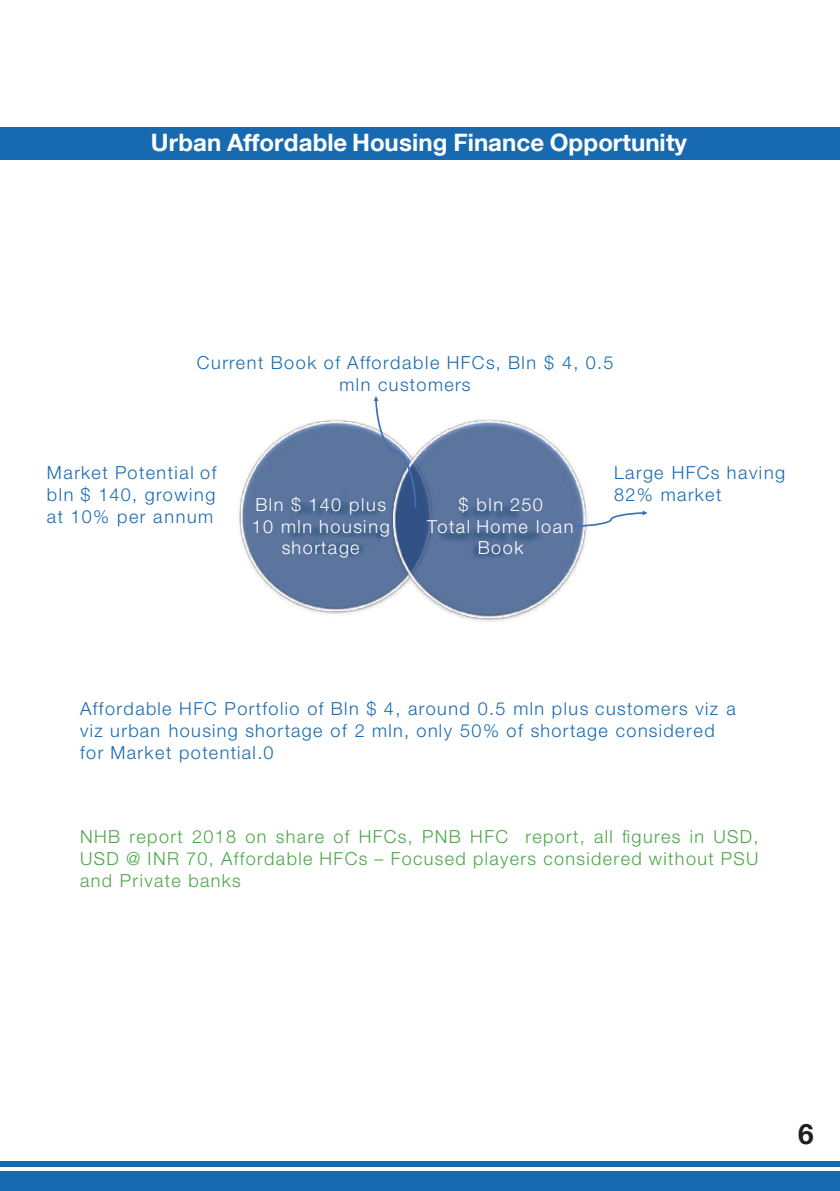
<style>
.page{position:relative;width:840px;height:1191px;background:#fff}
.page>*{position:absolute;margin:0;border:0;box-sizing:border-box;transform-origin:0 0}
.t1{font:700 28px "Helvetica Neue LT Com";color:#231f20}
.t2{font:700 24px "Helvetica Neue LT Com";letter-spacing:.005em;color:#fff}
.t3{font:300 18px/21.6px "Helvetica Neue LT Std";letter-spacing:.075em;color:#176ab0}
.t4{font:300 18px/21.6px "Helvetica Neue LT Std";letter-spacing:.075em;color:#4ba746;text-align:justify}
.t5{font:300 18px/21.6px "Helvetica Neue LT Std";letter-spacing:.09em;color:#fff;text-align:center}
</style>
<div class="page">
<div style="left:0;top:1171px;width:839px;height:20px;background:#176ab0"></div>
<div style="left:0;top:1161px;width:839px;height:5px;background:#176ab0"></div>
<div style="left:0;top:128px;width:839px;height:32px;background:#176ab0"></div>
<img style="left:238px;top:420px;width:147px;height:195px">
<img style="left:385px;top:419px;width:202px;height:203px">
<svg style="left:373px;top:396px;width:44px;height:113px"></svg>
<svg style="left:572px;top:510px;width:75px;height:18px"></svg>
<h2 class="t2" style="left:151px;top:127px;width:537px">Urban Affordable Housing Finance Opportunity</h2>
<p class="t3" style="left:197px;top:351px;width:417px;text-align:center">Current Book of Affordable HFCs, Bln $ 4, 0.5 mln customers</p>
<p class="t3" style="left:47px;top:462px;width:171px;text-align:justify">Market Potential of bln $ 140, growing at 10% per annum</p>
<p class="t5" style="left:252px;top:493px;width:139px">Bln $ 140 plus<br>10 mln housing shortage</p>
<p class="t5" style="left:427px;top:493px;width:148px">$ bln 250<br>Total Home loan<br>Book</p>
<p class="t3" style="left:614px;top:462px;width:172px">Large HFCs having<br>82% market</p>
<p class="t3" style="left:80px;top:698px;width:656px">Affordable HFC Portfolio of Bln $ 4, around 0.5 mln plus customers viz a viz urban housing shortage of 2 mln, only 50% of shortage considered for Market potential.0</p>
<p class="t4" style="left:80px;top:825px;width:679px">NHB report 2018 on share of HFCs, PNB HFC report, all figures in USD, USD @ INR 70, Affordable HFCs – Focused players considered without PSU and Private banks</p>
<h1 class="t1" style="left:797px;top:1116px;width:17px">6</h1>
</div>
